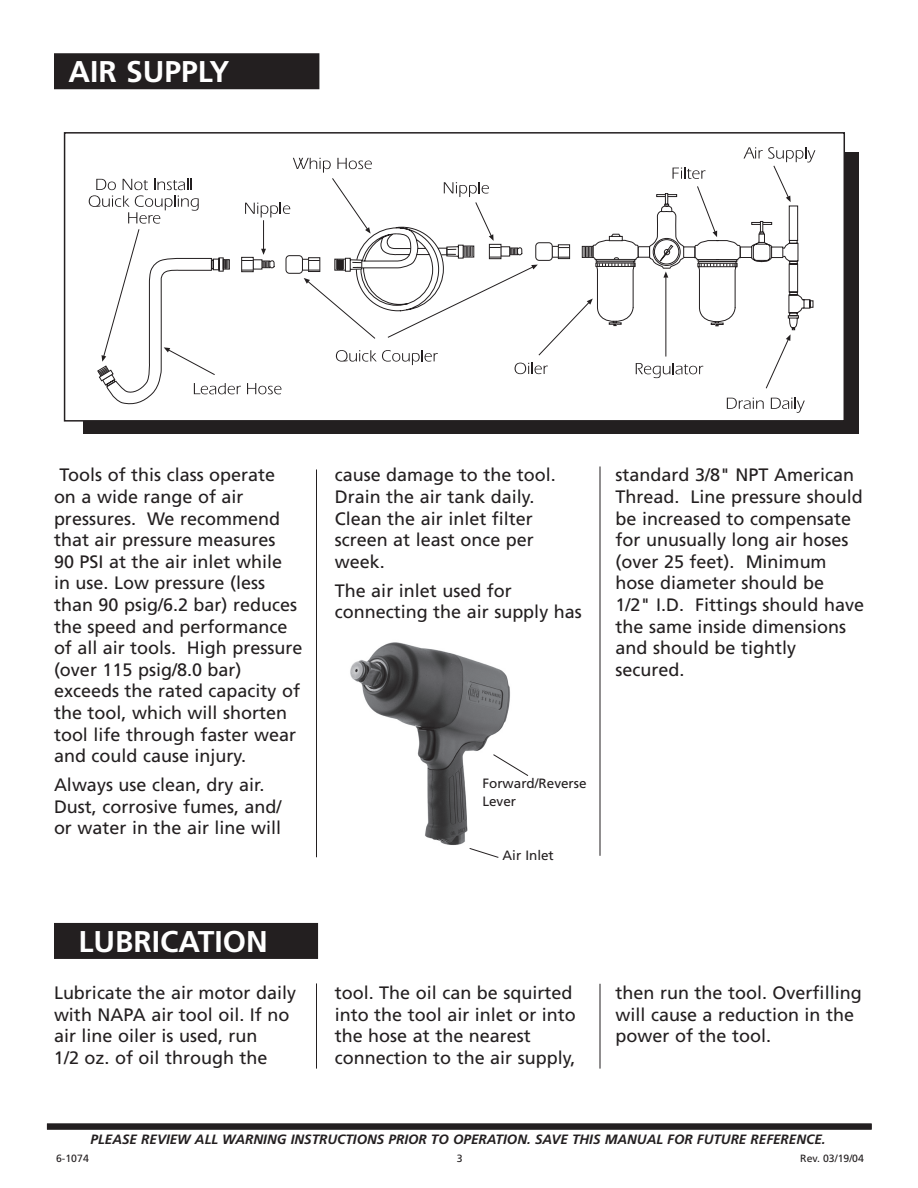
<style>
.page{position:relative;width:918px;height:1188px;background:#fff}
.page>*{position:absolute;margin:0;border:0;box-sizing:border-box;transform-origin:0 0}
.t1{font:700 30px "Frutiger LT Std";color:#fff}
.t2{font:18px/21.6px "Frutiger LT Std";color:#231f20}
.t3{font:italic 700 13.5px "Frutiger LT Std";color:#231f20}
.t4{font:13.5px/17.7px "Frutiger LT Std";color:#231f20}
.t5{font:10.5px "Frutiger LT Std";color:#231f20}
</style>
<div class="page">
<img style="left:350px;top:642px;width:160px;height:203px">
<div style="left:47px;top:1124px;width:825px;height:6px;background:#231f20"></div>
<div style="left:83px;top:152px;width:776px;height:282px;background:#231f20"></div>
<div style="left:65px;top:133px;width:779px;height:288px;background:#fff"></div>
<div style="left:64px;top:132px;width:781px;height:290px;border:2px solid #231f20"></div>
<div style="left:55px;top:54px;width:264px;height:34px;background:#231f20"></div>
<div style="left:54px;top:53px;width:265px;height:36px;border:2px solid #231f20"></div>
<hr style="left:316px;top:470px;width:1px;height:387px;background:#231f20">
<hr style="left:600px;top:466px;width:1px;height:390px;background:#231f20">
<hr style="left:600px;top:984px;width:1px;height:85px;background:#231f20">
<hr style="left:316px;top:983px;width:1px;height:86px;background:#231f20">
<div style="left:55px;top:924px;width:262px;height:34px;background:#231f20"></div>
<div style="left:54px;top:923px;width:264px;height:36px;border:2px solid #231f20"></div>
<svg style="left:493px;top:754px;width:36px;height:22px"></svg>
<svg style="left:469px;top:848px;width:30px;height:10px"></svg>
<svg style="left:89px;top:147px;width:726px;height:266px"></svg>
<p class="t1" style="left:69px;top:54px;width:162px">AIR SUPPLY</p>
<p class="t2" style="left:54px;top:464px;width:250px;text-indent:6px">Tools of this class operate<br>on a wide range of air pressures. We recommend that air pressure measures<br>90 PSI at the air inlet while in use. Low pressure (less than 90 psig/6.2 bar) reduces the speed and performance of all air tools. High pressure (over 115 psig/8.0 bar) exceeds the rated capacity of the tool, which will shorten tool life through faster wear and could cause injury.</p>
<p class="t2" style="left:54px;top:774px;width:229px">Always use clean, dry air.<br>Dust, corrosive fumes, and/ or water in the air line will</p>
<p class="t1" style="left:79px;top:924px;width:191px">LUBRICATION</p>
<p class="t2" style="left:335px;top:464px;width:223px">cause damage to the tool.<br>Drain the air tank daily.<br>Clean the air inlet filter screen at least once per week.</p>
<p class="t2" style="left:335px;top:580px;width:249px">The air inlet used for connecting the air supply has</p>
<p class="t2" style="left:616px;top:464px;width:250px">standard 3/8" NPT American<br>Thread. Line pressure should be increased to compensate for unusually long air hoses (over 25 feet). Minimum hose diameter should be<br>1/2" I.D. Fittings should have the same inside dimensions and should be tightly secured.</p>
<p class="t4" style="left:482px;top:775px;width:106px">Forward/Reverse<br>Lever</p>
<p class="t4" style="left:503px;top:847px;width:53px">Air Inlet</p>
<p class="t2" style="left:54px;top:982px;width:244px">Lubricate the air motor daily with NAPA air tool oil. If no air line oiler is used, run<br>1/2 oz. of oil through the</p>
<p class="t2" style="left:335px;top:982px;width:243px">tool. The oil can be squirted into the tool air inlet or into the hose at the nearest<br>con- nec-tion to the air supply,</p>
<p class="t2" style="left:616px;top:982px;width:248px">then run the tool. Overfilling will cause a re-duc-tion in the power of the tool.</p>
<p class="t3" style="left:91px;top:1132px;width:9px">PLEASE</p>
<p class="t3" style="left:141px;top:1132px;width:9px">REVIE</p>
<p class="t3" style="left:177px;top:1132px;width:27px">W ALL</p>
<p class="t3" style="left:222px;top:1132px;width:23px">WARNING</p>
<p class="t3" style="left:291px;top:1132px;width:39px">INS TRUC</p>
<p class="t3" style="left:345px;top:1132px;width:17px">TIONS</p>
<p class="t3" style="left:389px;top:1132px;width:9px">PRIOR</p>
<p class="t3" style="left:431px;top:1132px;width:32px">TO OPERA</p>
<p class="t3" style="left:496px;top:1132px;width:331px">TION. SAVE THIS MAN-U-AL FOR FUTURE REF-ER- ENCE.</p>
<p class="t5" style="left:56px;top:1153px;width:34px">6-1074</p>
<p class="t5" style="left:829px;top:1153px;width:37px">816</p>
<p class="t5" style="left:800px;top:1153px;width:65px">Rev. 03/19/04</p>
</div>
